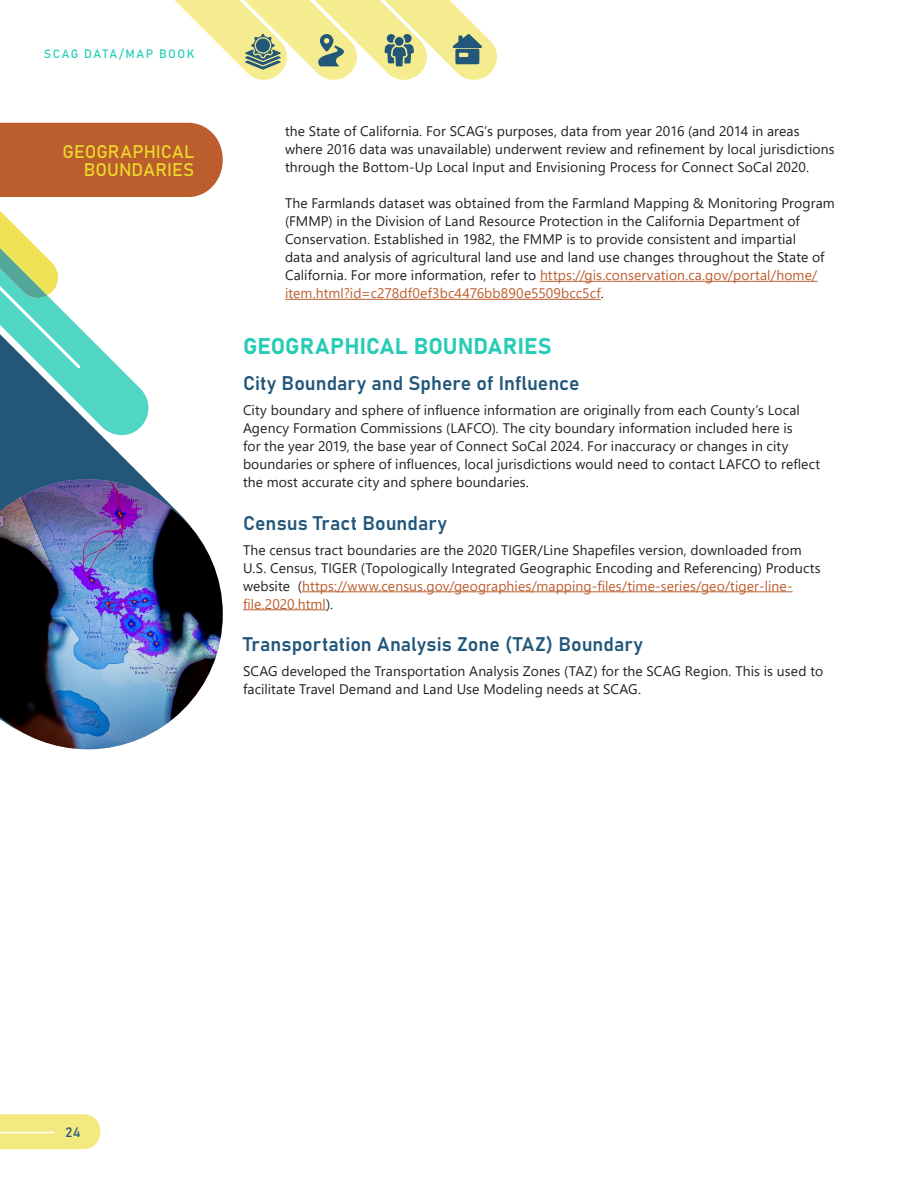
<style>
.page{position:relative;width:918px;height:1188px;background:#fff}
.page>*{position:absolute;margin:0;border:0;box-sizing:border-box;transform-origin:0 0}
.Heading_1_More_Space{font:22.5px "Bahnschrift";letter-spacing:.005em;color:#26ccb5}
.Heading_2{font:19.5px "Bahnschrift";color:#22577a}
.Chapter_Title{font:18px/18px "Bahnschrift";color:#ebdb29;text-align:right}
.t1{font:13.8px/18px "Segoe UI";letter-spacing:.01em;color:#231f20}
.t2{font:13.5px "Bahnschrift";color:#22577a}
.t3{font:12px "Bahnschrift";letter-spacing:.12em;color:#26ccb5}
.s1{color:#bc5d2e}
</style>
<div class="page">
<svg style="left:0;top:1114px;width:101px;height:35px;background:#f3ea85"></svg>
<hr style="left:0;top:1132px;width:54px;height:1px;background:#fff">
<svg style="left:0;top:122px;width:192px;height:357px;fill:#22577a"></svg>
<svg style="left:174px;top:0;width:323px;height:80px"></svg>
<svg style="left:0;top:123px;width:223px;height:312px"></svg>
<img style="left:0;top:479px;width:223px;height:270px">
<hr style="left:540px;top:281px;width:277px;height:1px;background:#bc5d2e">
<hr style="left:285px;top:299px;width:316px;height:1px;background:#bc5d2e">
<hr style="left:302px;top:591px;width:491px;height:1px;background:#bc5d2e">
<hr style="left:243px;top:609px;width:83px;height:1px;background:#bc5d2e">
<p class="t3" style="left:44px;top:44px;width:152px">SCAG DATA/MAP BOOK</p>
<p class="Chapter_Title" style="left:63px;top:141px;width:133px">GEOGRAPHICAL<br>BOUNDARIES</p>
<p class="t1" style="left:285px;top:121px;width:551px">the State of California. For SCAG’s purposes, data from year 2016 (and 2014 in areas where 2016 data was unavailable) underwent review and refinement by local jurisdictions through the Bottom-Up Local Input and Envisioning Process for Connect SoCal 2020.</p>
<p class="t1" style="left:285px;top:193px;width:551px">The Farmlands dataset was obtained from the Farmland Mapping &amp; Monitoring Program (FMMP) in the Division of Land Resource Protection in the California Department of Conservation. Established in 1982, the FMMP is to provide consistent and impartial<br>data and analysis of agricultural land use and land use changes throughout the State of California. For more information, refer to <span class="s1">https://gis.conservation.ca.gov/portal/home/ item.html?id=c278df0ef3bc4476bb890e5509bcc5cf</span>.</p>
<p class="Heading_1_More_Space" style="left:243px;top:329px;width:310px">GEOGRAPHICAL BOUNDARIES</p>
<p class="Heading_2" style="left:243px;top:369px;width:338px">City Boundary and Sphere of Influence</p>
<p class="t1" style="left:243px;top:400px;width:579px">City boundary and sphere of influence information are originally from each County’s Local Agency Formation Commissions (LAFCO). The city boundary information included here is<br>for the year 2019, the base year of Connect SoCal 2024. For inaccuracy or changes in city boundaries or sphere of influences, local jurisdictions would need to contact LAFCO to reflect the most accurate city and sphere boundaries.</p>
<p class="Heading_2" style="left:243px;top:508px;width:206px">Census Tract Boundary</p>
<p class="t1" style="left:243px;top:539px;width:579px">The census tract boundaries are the 2020 TIGER/Line Shapefiles version, downloaded from U.S. Census, TIGER (Topologically Integrated Geographic Encoding and Referencing) Products website (<span class="s1">https://www.census.gov/geographies/mapping-files/time-series/geo/tiger-line&shy;file.2020.html</span>).</p>
<p class="Heading_2" style="left:243px;top:630px;width:402px">Transportation Analysis Zone (TAZ) Boundary</p>
<p class="t1" style="left:243px;top:661px;width:582px">SCAG developed the Transportation Analysis Zones (TAZ) for the SCAG Region. This is used to facilitate Travel Demand and Land Use Modeling needs at SCAG.</p>
<p class="t2" style="left:65px;top:1122px;width:17px">24</p>
</div>
